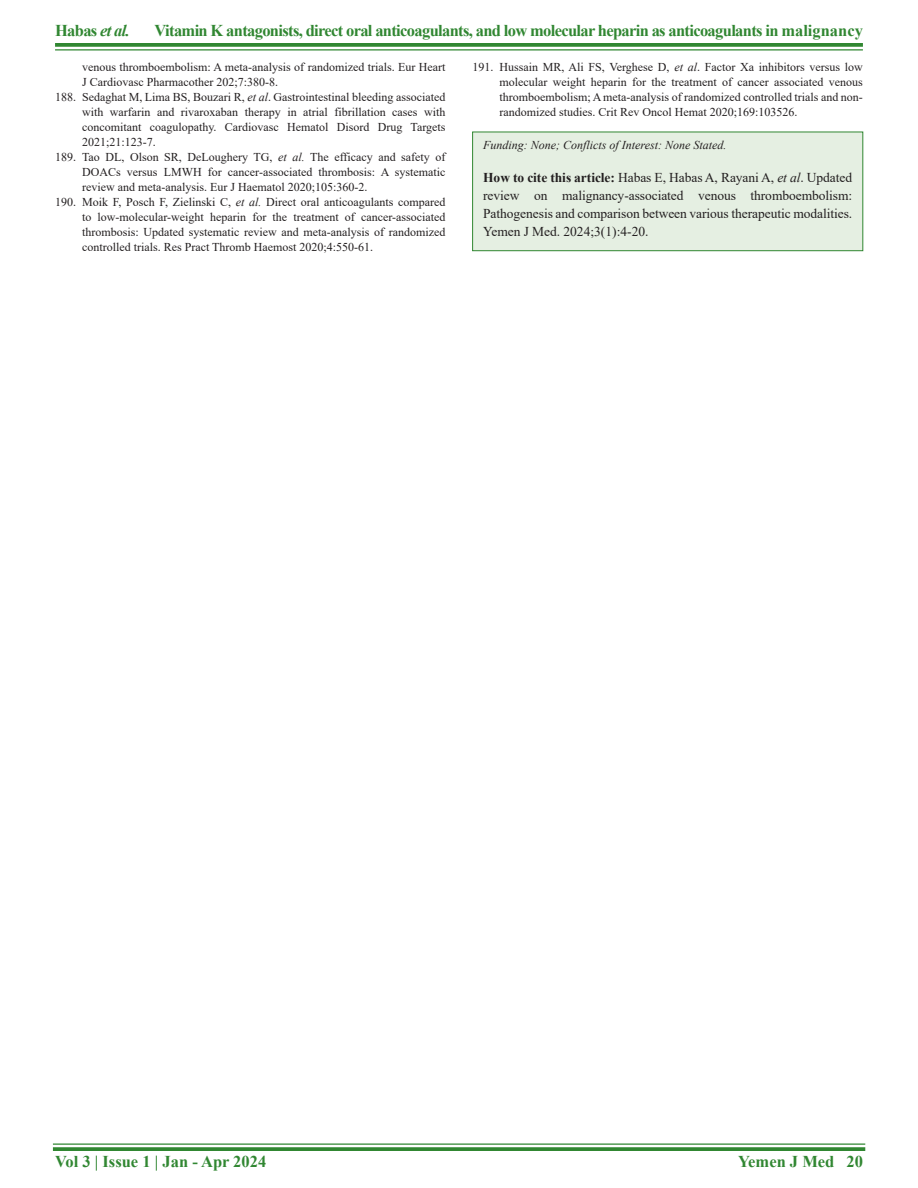
<style>
.page{position:relative;width:918px;height:1188px;background:#fff}
.page>*{position:absolute;margin:0;border:0;box-sizing:border-box;transform-origin:0 0}
.t1{font:700 16.5px "Times New Roman";letter-spacing:-.04em;color:#318732}
.t2{font:700 16.5px "Times New Roman";color:#318732}
.HTC{font:13.5px/18px "Times New Roman";letter-spacing:-.005em;color:#231f20;text-align:justify}
.REF{font:12px/15px "Times New Roman";color:#231f20;text-align:justify}
.SRC{font:italic 12px "Times New Roman";color:#231f20}
.s1{font-style:italic}
.s2{font-weight:700}
</style>
<div class="page">
<svg style="left:55px;top:43px;width:808px;height:4px;background:#3d8e3e"></svg>
<hr style="left:55px;top:49px;width:808px;height:2px;background:#318732">
<hr style="left:53px;top:1143px;width:812px;height:2px;background:#318732">
<svg style="left:53px;top:1147px;width:812px;height:4px;background:#3d8e3e"></svg>
<div style="left:473px;top:132px;width:390px;height:119px;background:#e5efe2"></div>
<div style="left:473px;top:132px;width:390px;height:119px;border:1px solid #318732"></div>
<h1 class="t1" style="left:55px;top:18px;width:76px">Habas <span class="s1">et al.</span></h1>
<h1 class="t1" style="left:155px;top:18px;width:710px">Vitamin K antagonists, direct oral anticoagulants, and low molecular heparin as anticoagulants in malignancy</h1>
<p class="REF" style="left:82px;top:59px;width:365px">venous thromboembolism: A meta-analysis of randomized trials. Eur Heart<br>J Cardiovasc Pharmacother 202;7:380-8.</p>
<p class="REF" style="left:82px;top:89px;width:365px;text-indent:-27px">188. Sedaghat M, Lima BS, Bouzari R, <span class="s1">et al</span>. Gastrointestinal bleeding associated with warfarin and rivaroxaban therapy in atrial fibrillation cases with concomitant coagulopathy. Cardiovasc Hematol Disord Drug Targets 2021;21:123-7.</p>
<p class="REF" style="left:82px;top:149px;width:365px;text-indent:-27px">189. Tao DL, Olson SR, DeLoughery TG, <span class="s1">et al.</span> The efficacy and safety of DOACs versus LMWH for cancer-associated thrombosis: A systematic review and meta-analysis. Eur J Haematol 2020;105:360-2.</p>
<p class="REF" style="left:82px;top:194px;width:365px;text-indent:-27px">190. Moik F, Posch F, Zielinski C, <span class="s1">et al.</span> Direct oral anticoagulants compared to low-molecular-weight heparin for the treatment of cancer-associated thrombosis: Updated systematic review and meta-analysis of randomized controlled trials. Res Pract Thromb Haemost 2020;4:550-61.</p>
<p class="REF" style="left:500px;top:59px;width:365px;text-indent:-27px">191. Hussain MR, Ali FS, Verghese D, <span class="s1">et al</span>. Factor Xa inhibitors versus low molecular weight heparin for the treatment of cancer associated venous thromboembolism; A meta-analysis of randomized controlled trials and non&shy;randomized studies. Crit Rev Oncol Hemat 2020;169:103526.</p>
<p class="SRC" style="left:483px;top:136px;width:245px">Funding: None; Conflicts of Interest: None Stated.</p>
<p class="HTC" style="left:483px;top:168px;width:371px"><span class="s2">How to cite this article:</span> Habas E, Habas A, Rayani A, <span class="s1">et al</span>. Updated review on malignancy-associated venous thromboembolism:<br>Pathogenesis and comparison between various therapeutic modalities.<br>Yemen J Med. 2024;3(1):4-20.</p>
<h1 class="t2" style="left:55px;top:1150px;width:213px">Vol 3 | Issue 1 | Jan - Apr 2024</h1>
<h1 class="t2" style="left:738px;top:1150px;width:126px">Yemen J Med 20</h1>
</div>
